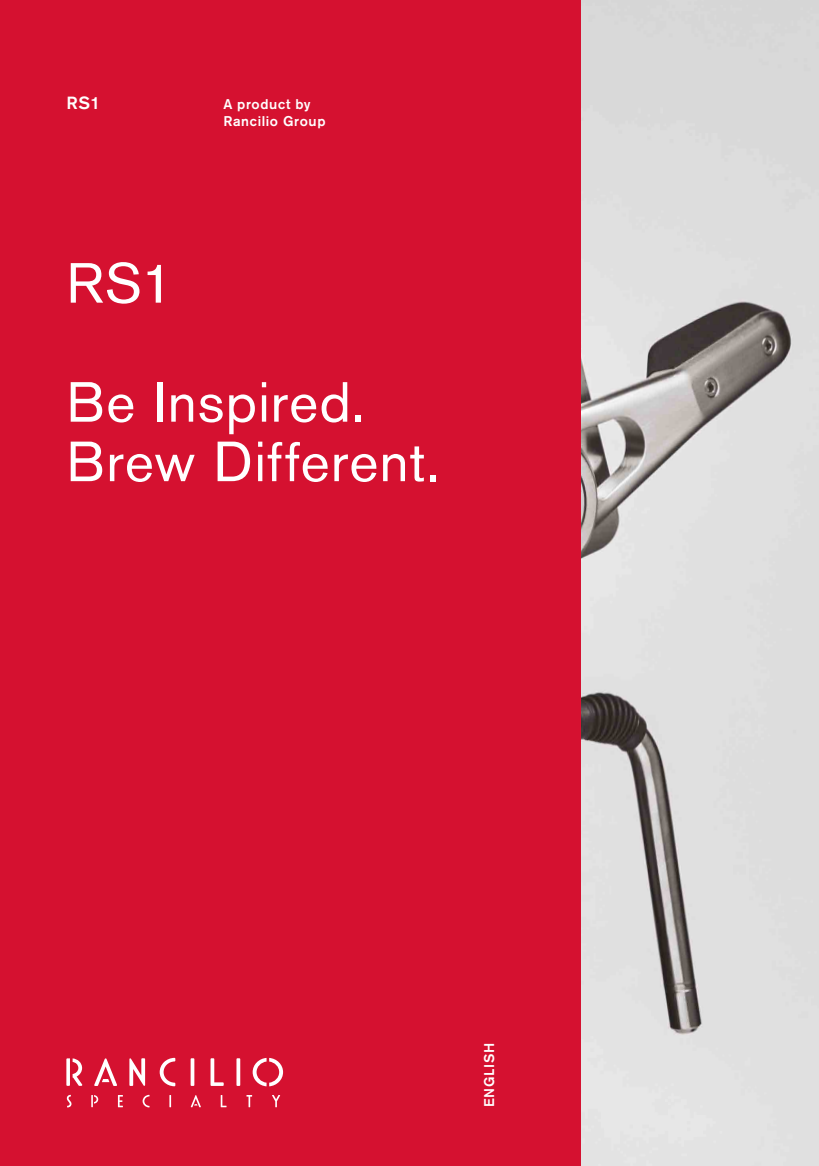
<style>
.page{position:relative;width:819px;height:1166px;background:#fff}
.page>*{position:absolute;margin:0;border:0;box-sizing:border-box;transform-origin:0 0}
.t1{font:56px/119px "Akzidenz Grotesk BQ";letter-spacing:.02em;color:#fff}
.t2{font:500 17.5px "Akzidenz Grotesk BQ";color:#fff}
.t3{font:500 14px/16.8px "Akzidenz Grotesk BQ";letter-spacing:.045em;color:#fff}
</style>
<div class="page">
<img style="left:580px;top:0;width:239px;height:1166px">
<div style="left:0;top:0;width:580px;height:1166px;background:#d51130"></div>
<svg style="left:129px;top:1058px;width:16px;height:28px"></svg>
<svg style="left:160px;top:1058px;width:15px;height:28px"></svg>
<svg style="left:190px;top:1058px;width:4px;height:28px"></svg>
<svg style="left:210px;top:1058px;width:14px;height:28px"></svg>
<svg style="left:236px;top:1058px;width:4px;height:28px"></svg>
<svg style="left:66px;top:1058px;width:16px;height:28px"></svg>
<svg style="left:94px;top:1058px;width:23px;height:28px"></svg>
<svg style="left:253px;top:1058px;width:30px;height:28px"></svg>
<svg style="left:143px;top:1095px;width:6px;height:12px"></svg>
<svg style="left:169px;top:1095px;width:2px;height:12px"></svg>
<svg style="left:246px;top:1095px;width:6px;height:12px"></svg>
<svg style="left:221px;top:1095px;width:5px;height:12px"></svg>
<svg style="left:191px;top:1095px;width:10px;height:12px"></svg>
<svg style="left:272px;top:1095px;width:8px;height:12px"></svg>
<svg style="left:118px;top:1095px;width:5px;height:12px"></svg>
<svg style="left:91px;top:1095px;width:7px;height:12px"></svg>
<svg style="left:67px;top:1095px;width:4px;height:12px"></svg>
<p class="t2" style="left:66px;top:93px;width:35px">RS1</p>
<p class="t3" style="left:223px;top:96px;width:104px">A product by<br>Rancilio Group</p>
<h1 class="t1" style="left:66px;top:223px;width:300px">RS1<br>Be Inspired.</h1>
<h1 class="t1" style="left:66px;top:402px;width:375px">Brew Different.</h1>
<p class="t3" style="left:480px;top:1107px;width:66px;rotate:-90deg">ENGLISH</p>
</div>
